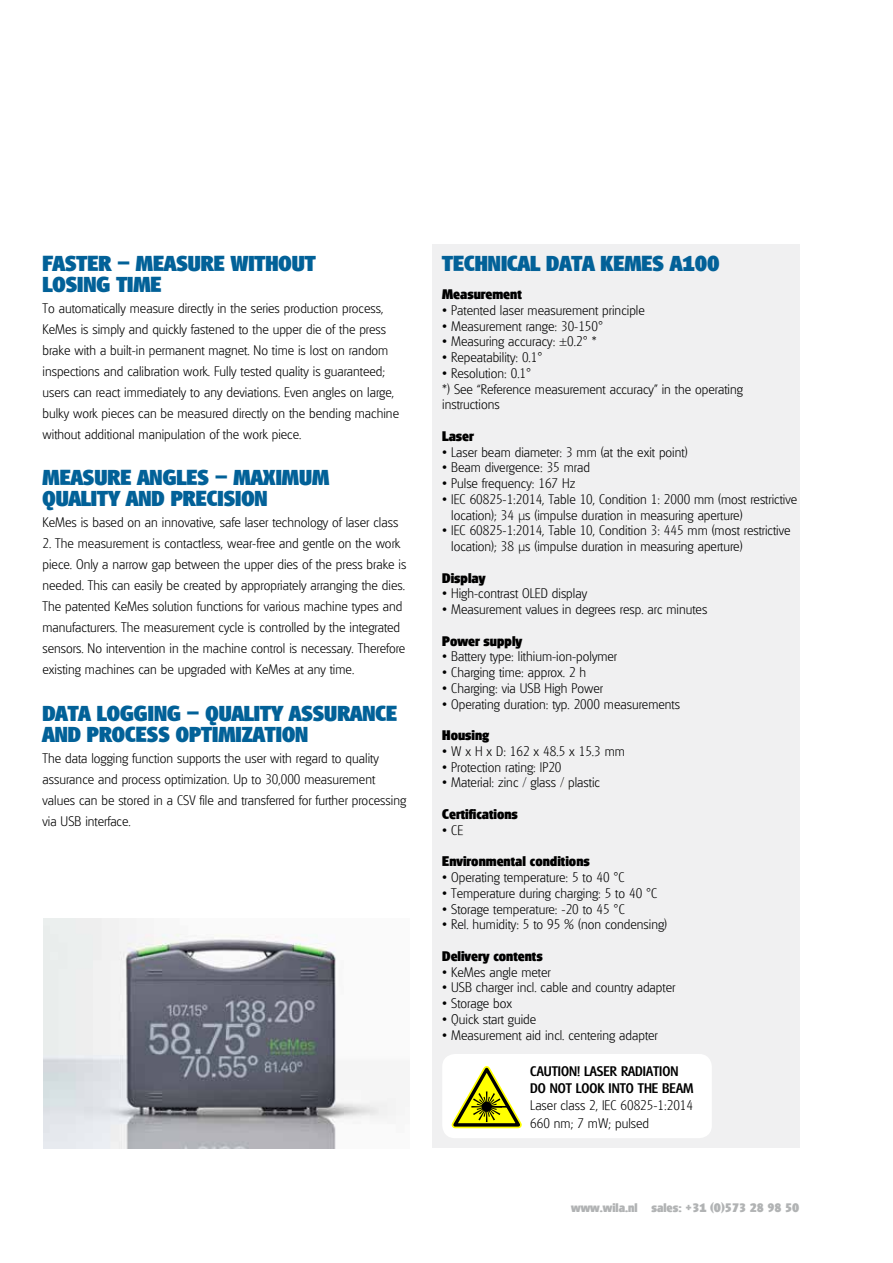
<style>
.page{position:relative;width:893px;height:1263px;background:#fff}
.page>*{position:absolute;margin:0;border:0;box-sizing:border-box;transform-origin:0 0}
.t1{font:800 21px/21px "Glasgow WILA";color:#026198}
.t2{font:200 13.5px/21px "Glasgow WILA";color:#000}
.t3{font:800 13.5px "Glasgow WILA";color:#000}
.t4{font:500 13.5px/17.2px "Glasgow WILA";color:#000}
.t5{font:800 12px "Glasgow WILA";color:#b1b3b4}
.s1{font-family:"Myriad Pro";font-weight:300}
</style>
<div class="page">
<div style="left:432px;top:244px;width:367px;height:904px;background:#f0f0f1"></div>
<img style="left:44px;top:918px;width:352px;height:230px">
<div style="left:442px;top:1054px;width:270px;height:84px;background:#fff;border-radius:13px"></div>
<svg style="left:452px;top:1066px;width:70px;height:62px"></svg>
<h1 class="t1" style="left:43px;top:252px;width:275px">FASTER – MEASURE WITHOUT<br>LOSING TIME</h1>
<p class="t2" style="left:43px;top:297px;width:358px">To automatically measure directly in the series production process, KeMes is simply and quickly fastened to the upper die of the press brake with a built-in permanent magnet. No time is lost on random inspections and calibration work. Fully tested quality is guaranteed; users can react immediately to any deviations. Even angles on large, bulky work pieces can be measured directly on the bending machine without additional manipulation of the work piece.</p>
<h1 class="t1" style="left:43px;top:467px;width:288px">MEASURE ANGLES – MAXIMUM<br>QUALITY AND PRECISION</h1>
<p class="t2" style="left:43px;top:512px;width:357px">KeMes is based on an innovative, safe laser technology of laser class</p>
<p class="t2" style="left:43px;top:533px;width:365px">2. The measurement is contactless, wear-free and gentle on the work piece. Only a narrow gap between the upper dies of the press brake is needed. This can easily be created by appropriately arranging the dies.<br>The patented KeMes solution functions for various machine types and manufacturers. The measurement cycle is controlled by the integrated sensors. No intervention in the machine control is necessary. Therefore existing machines can be upgraded with KeMes at any time.</p>
<h1 class="t1" style="left:43px;top:702px;width:356px">DATA LOGGING – QUALITY ASSURANCE<br>AND PROCESS OPTIMIZATION</h1>
<p class="t2" style="left:43px;top:747px;width:365px">The data logging function supports the user with regard to quality assurance and process optimization. Up to 30,000 measurement values can be stored in a CSV file and transferred for further processing via USB interface.</p>
<h1 class="t1" style="left:442px;top:252px;width:279px">TECHNICAL DATA KEMES A100</h1>
<p class="t3" style="left:442px;top:286px;width:81px">Measurement</p>
<p class="t2" style="left:442px;top:299px;width:204px">• Patented laser measurement principle</p>
<p class="t2" style="left:442px;top:315px;width:162px">• Measurement range: 30-150°</p>
<p class="t2" style="left:442px;top:331px;width:156px">• Measuring accuracy: <span class="s1">±</span>0.2° *</p>
<p class="t2" style="left:442px;top:347px;width:102px">• Repeatability: 0.1°</p>
<p class="t2" style="left:442px;top:365px;width:302px;line-height:15.8px">• Resolution: 0.1°<br>*) See “Reference measurement accuracy” in the operating instructions</p>
<p class="t3" style="left:442px;top:428px;width:33px">Laser</p>
<p class="t2" style="left:442px;top:441px;width:247px">• Laser beam diameter: 3 mm (at the exit point)</p>
<p class="t2" style="left:442px;top:457px;width:149px">• Beam divergence: 35 mrad</p>
<p class="t2" style="left:442px;top:473px;width:135px">• Pulse frequency: 167 Hz</p>
<p class="t2" style="left:451px;top:491px;width:347px;line-height:15.8px;text-indent:-9px">• IEC 60825-1:2014, Table 10, Condition 1: 2000 mm (most restrictive location); 34 <span class="s1">µ</span>s (impulse duration in measuring aperture)</p>
<p class="t2" style="left:451px;top:523px;width:341px;line-height:15.8px;text-indent:-9px">• IEC 60825-1:2014, Table 10, Condition 3: 445 mm (most restrictive location); 38 <span class="s1">µ</span>s (impulse duration in measuring aperture)</p>
<p class="t3" style="left:442px;top:570px;width:45px">Display</p>
<p class="t2" style="left:442px;top:583px;width:146px">• High-contrast OLED display</p>
<p class="t2" style="left:442px;top:599px;width:267px">• Measurement values in degrees resp. arc minutes</p>
<p class="t3" style="left:442px;top:633px;width:82px">Power supply</p>
<p class="t2" style="left:442px;top:646px;width:176px">• Battery type: lithium-ion-polymer</p>
<p class="t2" style="left:442px;top:662px;width:146px">• Charging time: approx. 2 h</p>
<p class="t2" style="left:442px;top:678px;width:162px">• Charging: via USB High Power</p>
<p class="t2" style="left:442px;top:693px;width:239px">• Operating duration: typ. 2000 measurements</p>
<p class="t3" style="left:442px;top:727px;width:49px">Housing</p>
<p class="t2" style="left:442px;top:741px;width:184px">• W x H x D: 162 x 48.5 x 15.3 mm</p>
<p class="t2" style="left:442px;top:756px;width:121px">• Protection rating: IP20</p>
<p class="t2" style="left:442px;top:772px;width:159px">• Material: zinc / glass / plastic</p>
<p class="t3" style="left:442px;top:806px;width:77px">Certifications</p>
<p class="t2" style="left:442px;top:819px;width:23px">• CE</p>
<p class="t3" style="left:442px;top:853px;width:149px">Environmental conditions</p>
<p class="t2" style="left:442px;top:867px;width:184px">• Operating temperature: 5 to 40 °C</p>
<p class="t2" style="left:442px;top:882px;width:217px">• Temperature during charging: 5 to 40 °C</p>
<p class="t2" style="left:442px;top:898px;width:184px">• Storage temperature: -20 to 45 °C</p>
<p class="t2" style="left:442px;top:914px;width:226px">• Rel. humidity: 5 to 95 % (non condensing)</p>
<p class="t3" style="left:442px;top:948px;width:102px">Delivery contents</p>
<p class="t2" style="left:442px;top:961px;width:110px">• KeMes angle meter</p>
<p class="t2" style="left:442px;top:977px;width:235px">• USB charger incl. cable and country adapter</p>
<p class="t2" style="left:442px;top:993px;width:71px">• Storage box</p>
<p class="t2" style="left:442px;top:1008px;width:96px">• Quick start guide</p>
<p class="t2" style="left:442px;top:1024px;width:217px">• Measurement aid incl. centering adapter</p>
<p class="t4" style="left:530px;top:1062px;width:165px">CAUTION! LASER RADIATION<br>DO NOT LOOK INTO THE BEAM</p>
<p class="t2" style="left:530px;top:1097px;width:164px;line-height:17.2px">Laser class 2, IEC 60825-1:2014<br>660 nm; 7 mW; pulsed</p>
<p class="t5" style="left:571px;top:1201px;width:230px">www.wila.nl sales: +31 (0)573 28 98 50</p>
</div>
